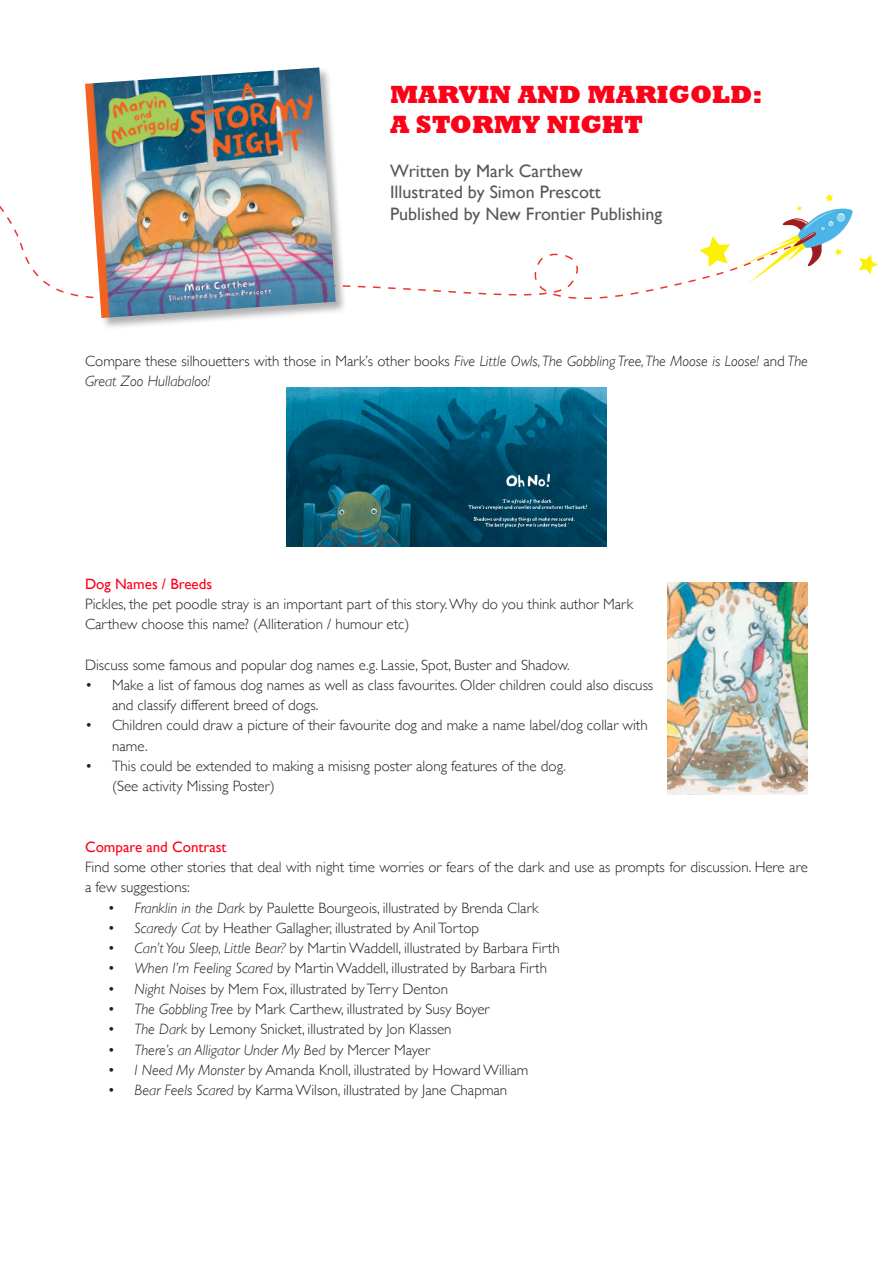
<style>
.page{position:relative;width:893px;height:1263px;background:#fff}
.page>*{position:absolute;margin:0;border:0;box-sizing:border-box;transform-origin:0 0}
.Sub_heading_1{font:800 25.5px "Rockwell";color:#fe0018}
.sub_heading_2{font:18px "Gill Sans";color:#57585a}
.Body_Copy_Full_Out{font:300 15px/20.2px "Gill Sans";color:#231f20}
.Body_Copy_Full_Out-2{font:italic 300 15px/20.2px "Gill Sans";color:#231f20}
.Sub_heading_3{font:15px "Gill Sans";color:#fe0018}
.s1{font-style:normal}
.s2{font-style:italic}
</style>
<div class="page">
<svg style="left:463px;top:293px;width:176px;height:7px"></svg>
<svg style="left:0;top:205px;width:654px;height:88px"></svg>
<svg style="left:660px;top:194px;width:218px;height:95px"></svg>
<img style="left:287px;top:387px;width:319px;height:159px">
<img style="left:668px;top:583px;width:140px;height:211px">
<div style="left:85px;top:67px;width:263px;height:263px;background:#231f20;opacity:.35"></div>
<img style="left:85px;top:67px;width:251px;height:251px">
<p class="Sub_heading_1" style="left:390px;top:79px;width:374px">MARVIN AND MARIGOLD:</p>
<p class="Sub_heading_1" style="left:390px;top:110px;width:255px">A STORMY NIGHT</p>
<p class="sub_heading_2" style="left:390px;top:160px;width:194px">Written by Mark Carthew</p>
<p class="sub_heading_2" style="left:390px;top:181px;width:212px">Illustrated by Simon Prescott</p>
<p class="sub_heading_2" style="left:390px;top:203px;width:274px">Published by New Frontier Publishing</p>
<p class="Body_Copy_Full_Out-2" style="left:85px;top:351px;width:724px"><span class="s1">Compare these silhouetters with those in Mark’s other books</span> Five Little Owls, The Gobbling Tree, The Moose is Loose! <span class="s1">and</span> The<br>Great Zoo Hullabaloo!</p>
<p class="Sub_heading_3" style="left:85px;top:575px;width:129px">Dog Names / Breeds</p>
<p class="Body_Copy_Full_Out" style="left:85px;top:593px;width:550px">Pickles, the pet poodle stray is an important part of this story. Why do you think author Mark</p>
<p class="Body_Copy_Full_Out" style="left:85px;top:613px;width:326px">Carthew choose this name? (Alliteration / humour etc)</p>
<p class="Body_Copy_Full_Out" style="left:85px;top:654px;width:486px">Discuss some famous and popular dog names e.g. Lassie, Spot, Buster and Shadow.</p>
<p class="Body_Copy_Full_Out" style="left:112px;top:674px;width:543px;text-indent:-27px">• Make a list of famous dog names as well as class favourites. Older children could also discuss and classify different breed of dogs.</p>
<p class="Body_Copy_Full_Out" style="left:112px;top:715px;width:537px;text-indent:-27px">• Children could draw a picture of their favourite dog and make a name label/dog collar with name.</p>
<p class="Body_Copy_Full_Out" style="left:112px;top:755px;width:455px;text-indent:-27px">• This could be extended to making a misisng poster along features of the dog. (See activity Missing Poster)</p>
<p class="Sub_heading_3" style="left:85px;top:838px;width:143px">Compare and Contrast</p>
<p class="Body_Copy_Full_Out" style="left:85px;top:856px;width:724px">Find some other stories that deal with night time worries or fears of the dark and use as prompts for discussion. Here are a few suggestions:</p>
<p class="Body_Copy_Full_Out" style="left:108px;top:897px;width:433px"><span class="s2">• Franklin in the Dark</span> by Paulette Bourgeois, illustrated by Brenda Clark</p>
<p class="Body_Copy_Full_Out" style="left:108px;top:917px;width:373px"><span class="s2">• Scaredy Cat</span> by Heather Gallagher, illustrated by Anil Tortop</p>
<p class="Body_Copy_Full_Out" style="left:108px;top:937px;width:454px"><span class="s2">• Can’t You Sleep, Little Bear?</span> by Martin Waddell, illustrated by Barbara Firth</p>
<p class="Body_Copy_Full_Out" style="left:108px;top:958px;width:441px"><span class="s2">• When I’m Feeling Scared</span> by Martin Waddell, illustrated by Barbara Firth</p>
<p class="Body_Copy_Full_Out" style="left:108px;top:978px;width:342px"><span class="s2">• Night Noises</span> by Mem Fox, illustrated by Terry Denton</p>
<p class="Body_Copy_Full_Out" style="left:108px;top:998px;width:384px"><span class="s2">• The Gobbling Tree</span> by Mark Carthew, illustrated by Susy Boyer</p>
<p class="Body_Copy_Full_Out" style="left:108px;top:1018px;width:345px"><span class="s2">• The Dark</span> by Lemony Snicket, illustrated by Jon Klassen</p>
<p class="Body_Copy_Full_Out-2" style="left:108px;top:1039px;width:324px">• There’s an Alligator Under My Bed <span class="s1">by Mercer Mayer</span></p>
<p class="Body_Copy_Full_Out" style="left:108px;top:1059px;width:422px"><span class="s2">• I Need My Monster</span> by Amanda Knoll, illustrated by Howard William</p>
<p class="Body_Copy_Full_Out" style="left:108px;top:1079px;width:401px"><span class="s2">• Bear Feels Scared</span> by Karma Wilson, illustrated by Jane Chapman</p>
</div>
